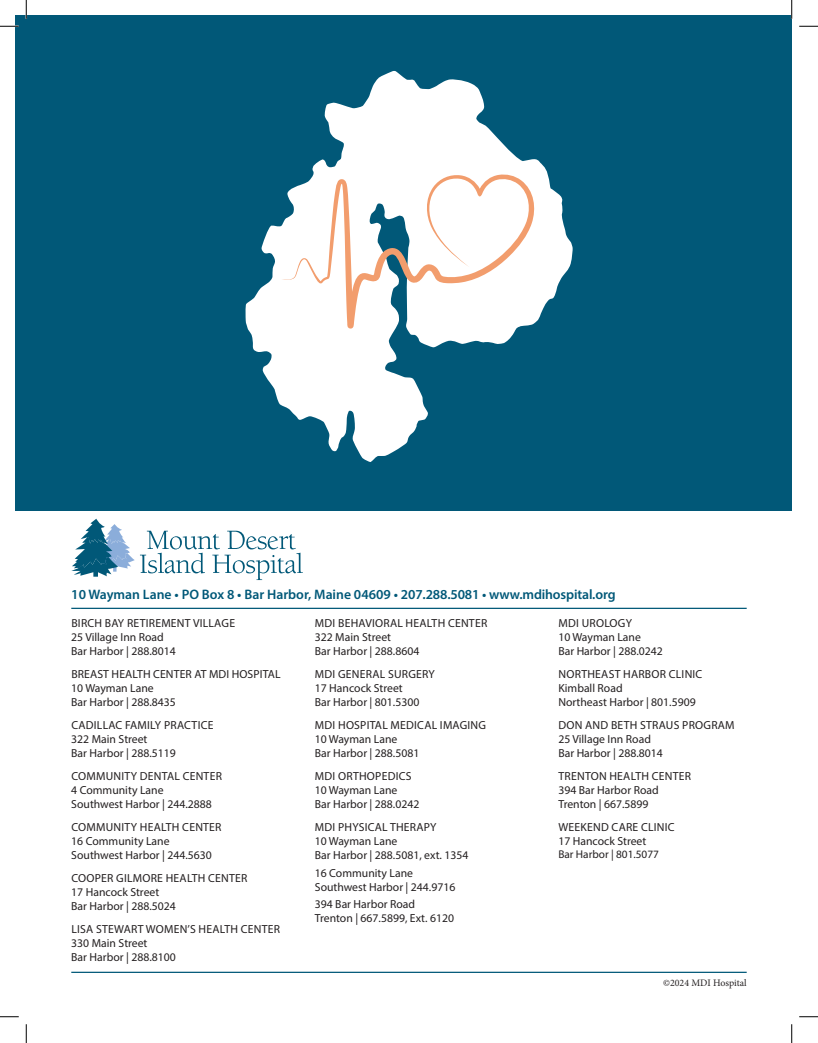
<style>
.page{position:relative;width:818px;height:1043px;background:#fff}
.page>*{position:absolute;margin:0;border:0;box-sizing:border-box;transform-origin:0 0}
.t1{font:600 13.75px "Myriad Pro";color:#015878}
.t2{font:11.75px/14px "Myriad Pro";color:#231f20}
.t3{font:11.75px/14px "Myriad Pro";letter-spacing:.02em;color:#231f20}
.t4{font:11.25px "Myriad Pro";color:#231f20}
.t5{font:9.88px "Minion Pro";color:#231f20}
</style>
<div class="page">
<svg style="left:71px;top:518px;width:232px;height:62px"></svg>
<hr style="left:71px;top:607px;width:675px;height:2px;background:#015878">
<hr style="left:71px;top:971px;width:675px;height:1px;background:#015878">
<div style="left:15px;top:15px;width:776px;height:495px;background:#015878"></div>
<svg style="left:245px;top:71px;width:327px;height:391px"></svg>
<svg style="left:281px;top:174px;width:255px;height:155px;background:#eceae7"></svg>
<svg style="left:0;top:25px;width:19px;height:2px"></svg>
<svg style="left:799px;top:25px;width:19px;height:2px"></svg>
<svg style="left:0;top:1016px;width:19px;height:1px"></svg>
<svg style="left:799px;top:1016px;width:19px;height:1px"></svg>
<svg style="left:25px;top:0;width:2px;height:19px"></svg>
<svg style="left:25px;top:1024px;width:2px;height:18px"></svg>
<svg style="left:790px;top:0;width:2px;height:19px"></svg>
<svg style="left:791px;top:1024px;width:1px;height:18px"></svg>
<p class="t1" style="left:71px;top:585px;width:545px">10 Wayman Lane • PO Box 8 • Bar Harbor, Maine 04609 • 207.288.5081 • www.mdihospital.org</p>
<p class="t2" style="left:71px;top:615px;width:165px">BIRCH BAY RETIREMENT VILLAGE<br>25 Village Inn Road<br>Bar Harbor | 288.8014</p>
<p class="t2" style="left:71px;top:666px;width:211px">BREAST HEALTH CENTER AT MDI HOSPITAL<br>10 Wayman Lane<br>Bar Harbor | 288.8435</p>
<p class="t2" style="left:71px;top:717px;width:144px">CADILLAC FAMILY PRACTICE<br>322 Main Street<br>Bar Harbor | 288.5119</p>
<p class="t2" style="left:71px;top:768px;width:152px">COMMUNITY DENTAL CENTER<br>4 Community Lane<br>Southwest Harbor | 244.2888</p>
<p class="t2" style="left:71px;top:819px;width:152px">COMMUNITY HEALTH CENTER<br>16 Community Lane<br>Southwest Harbor | 244.5630</p>
<p class="t2" style="left:71px;top:870px;width:178px">COOPER GILMORE HEALTH CENTER<br>17 Hancock Street<br>Bar Harbor | 288.5024</p>
<p class="t2" style="left:71px;top:921px;width:210px">LISA STEWART WOMEN’S HEALTH CENTER<br>330 Main Street<br>Bar Harbor | 288.8100</p>
<p class="t2" style="left:315px;top:615px;width:174px">MDI BEHAVIORAL HEALTH CENTER<br>322 Main Street<br>Bar Harbor | 288.8604</p>
<p class="t2" style="left:315px;top:666px;width:122px">MDI GENERAL SURGERY<br>17 Hancock Street<br>Bar Harbor | 801.5300</p>
<p class="t2" style="left:315px;top:717px;width:173px">MDI HOSPITAL MEDICAL IMAGING<br>10 Wayman Lane<br>Bar Harbor | 288.5081</p>
<p class="t2" style="left:315px;top:768px;width:106px">MDI ORTHOPEDICS<br>10 Wayman Lane<br>Bar Harbor | 288.0242</p>
<p class="t2" style="left:315px;top:819px;width:155px">MDI PHYSICAL THERAPY<br>10 Wayman Lane<br>Bar Harbor | 288.5081, ext. 1354</p>
<p class="t2" style="left:315px;top:865px;width:142px">16 Community Lane<br>Southwest Harbor | 244.9716</p>
<p class="t2" style="left:315px;top:897px;width:141px">394 Bar Harbor Road<br>Trenton | 667.5899, Ext. 6120</p>
<p class="t2" style="left:558px;top:615px;width:106px">MDI UROLOGY<br>10 Wayman Lane<br>Bar Harbor | 288.0242</p>
<p class="t2" style="left:558px;top:666px;width:145px">NORTHEAST HARBOR CLINIC<br>Kimball Road<br>Northeast Harbor | 801.5909</p>
<p class="t2" style="left:558px;top:717px;width:178px">DON AND BETH STRAUS PROGRAM<br>25 Village Inn Road<br>Bar Harbor | 288.8014</p>
<p class="t2" style="left:558px;top:768px;width:134px">TRENTON HEALTH CENTER<br>394 Bar Harbor Road<br>Trenton | 667.5899</p>
<p class="t3" style="left:558px;top:819px;width:118px">WEEKEND CARE CLINIC<br>17 Hancock Street</p>
<p class="t4" style="left:558px;top:847px;width:102px">Bar Harbor | 801.5077</p>
<p class="t5" style="left:663px;top:976px;width:85px">©2024 MDI Hospital</p>
</div>
